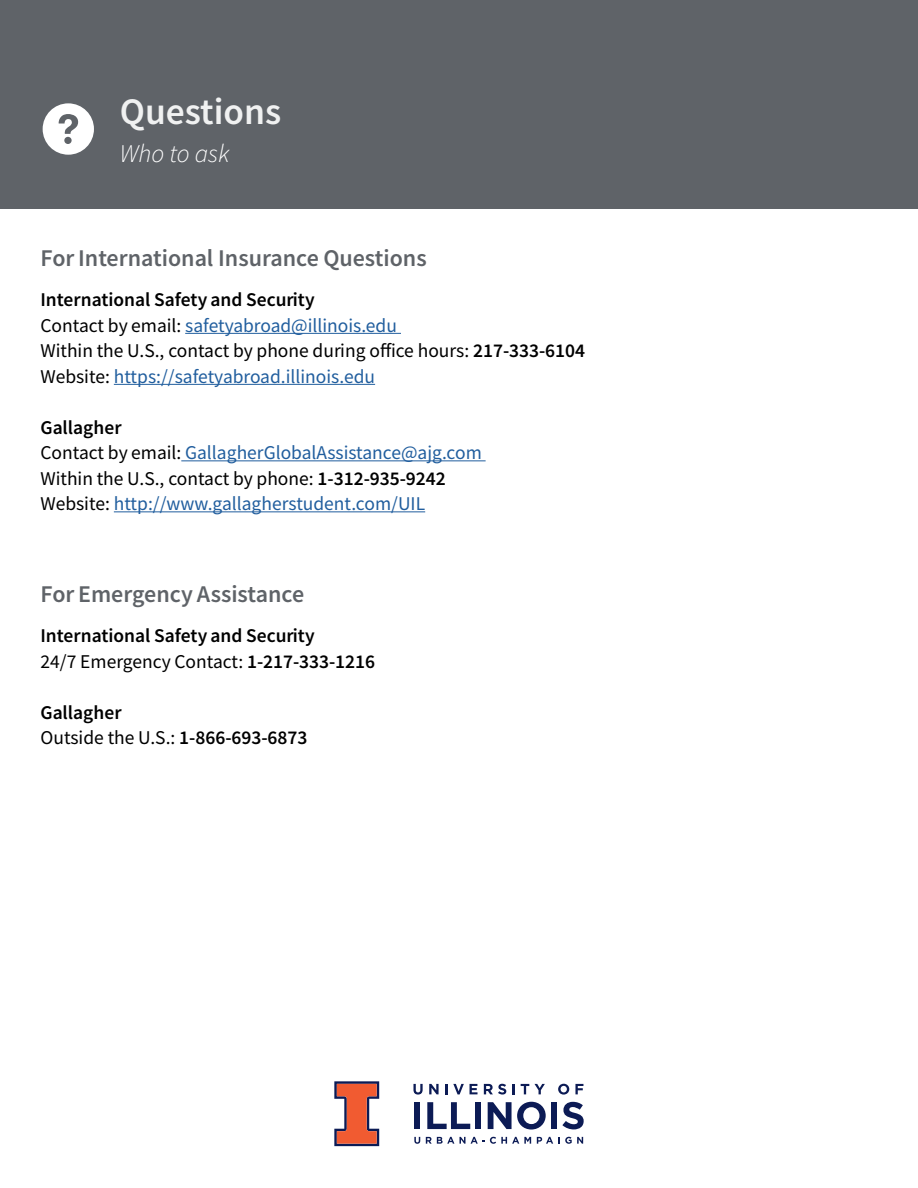
<style>
.page{position:relative;width:918px;height:1188px;background:#fff}
.page>*{position:absolute;margin:0;border:0;box-sizing:border-box;transform-origin:0 0}
.t1{font:37.5px "Source Sans Variable";letter-spacing:.025em;color:#f0f1f1}
.t2{font:italic 25.5px "Source Sans Variable";letter-spacing:.005em;color:#fff}
.t3{font:24px "Source Sans Variable";letter-spacing:.03em;color:#5f6368}
.t4{font:19.5px/25.5px "Source Sans Variable";letter-spacing:.02em;color:#000}
.s1{color:#215e9e}
</style>
<div class="page">
<div style="left:0;top:0;width:918px;height:208px;background:#5f6368"></div>
<svg style="left:334px;top:1081px;width:45px;height:65px"></svg>
<div style="left:414px;top:1102px;width:6px;height:27px;background:#0c1b55"></div>
<svg style="left:427px;top:1102px;width:43px;height:27px"></svg>
<div style="left:475px;top:1102px;width:6px;height:27px;background:#0c1b55"></div>
<svg style="left:488px;top:1102px;width:58px;height:28px"></svg>
<div style="left:551px;top:1102px;width:6px;height:27px;background:#0c1b55"></div>
<svg style="left:562px;top:1102px;width:22px;height:27px"></svg>
<svg style="left:413px;top:1084px;width:10px;height:11px"></svg>
<svg style="left:429px;top:1084px;width:10px;height:10px"></svg>
<svg style="left:445px;top:1084px;width:19px;height:10px"></svg>
<svg style="left:470px;top:1084px;width:8px;height:10px"></svg>
<svg style="left:484px;top:1084px;width:22px;height:11px"></svg>
<svg style="left:513px;top:1084px;width:2px;height:10px"></svg>
<svg style="left:521px;top:1084px;width:8px;height:10px"></svg>
<svg style="left:535px;top:1084px;width:10px;height:10px"></svg>
<svg style="left:558px;top:1084px;width:11px;height:11px"></svg>
<svg style="left:575px;top:1084px;width:8px;height:10px"></svg>
<svg style="left:414px;top:1137px;width:6px;height:7px"></svg>
<svg style="left:426px;top:1137px;width:105px;height:7px"></svg>
<svg style="left:537px;top:1137px;width:46px;height:7px"></svg>
<hr style="left:185px;top:333px;width:216px;height:1px;background:#215e9e">
<hr style="left:114px;top:384px;width:261px;height:1px;background:#215e9e">
<hr style="left:181px;top:460px;width:305px;height:1px;background:#215e9e">
<hr style="left:114px;top:511px;width:311px;height:1px;background:#215e9e">
<svg style="left:43px;top:103px;width:51px;height:52px"></svg>
<h1 class="t1" style="left:120px;top:89px;width:162px">Questions</h1>
<h2 class="t2" style="left:120px;top:138px;width:111px">Who to ask</h2>
<p class="t3" style="left:40px;top:243px;width:387px">For International Insurance Questions</p>
<p class="t4" style="left:40px;top:287px;width:545px">International Safety and Security<br>Contact by email: <span class="s1">safetyabroad@illinois.edu<br></span>Within the U.S., contact by phone during office hours: 217-333-6104<br>Website: <span class="s1">https://safetyabroad.illinois.edu</span></p>
<p class="t4" style="left:40px;top:415px;width:442px">Gallagher<br>Contact by email: <span class="s1">GallagherGlobalAssistance@ajg.com </span>Within the U.S., contact by phone: 1-312-935-9242<br>Website: <span class="s1">http://www.gallagherstudent.com/UIL</span></p>
<p class="t3" style="left:40px;top:579px;width:264px">For Emergency Assistance</p>
<p class="t4" style="left:40px;top:623px;width:336px">International Safety and Security<br>24/7 Emergency Contact: 1-217-333-1216</p>
<p class="t4" style="left:40px;top:700px;width:268px">Gallagher<br>Outside the U.S.: 1-866-693-6873</p>
</div>
